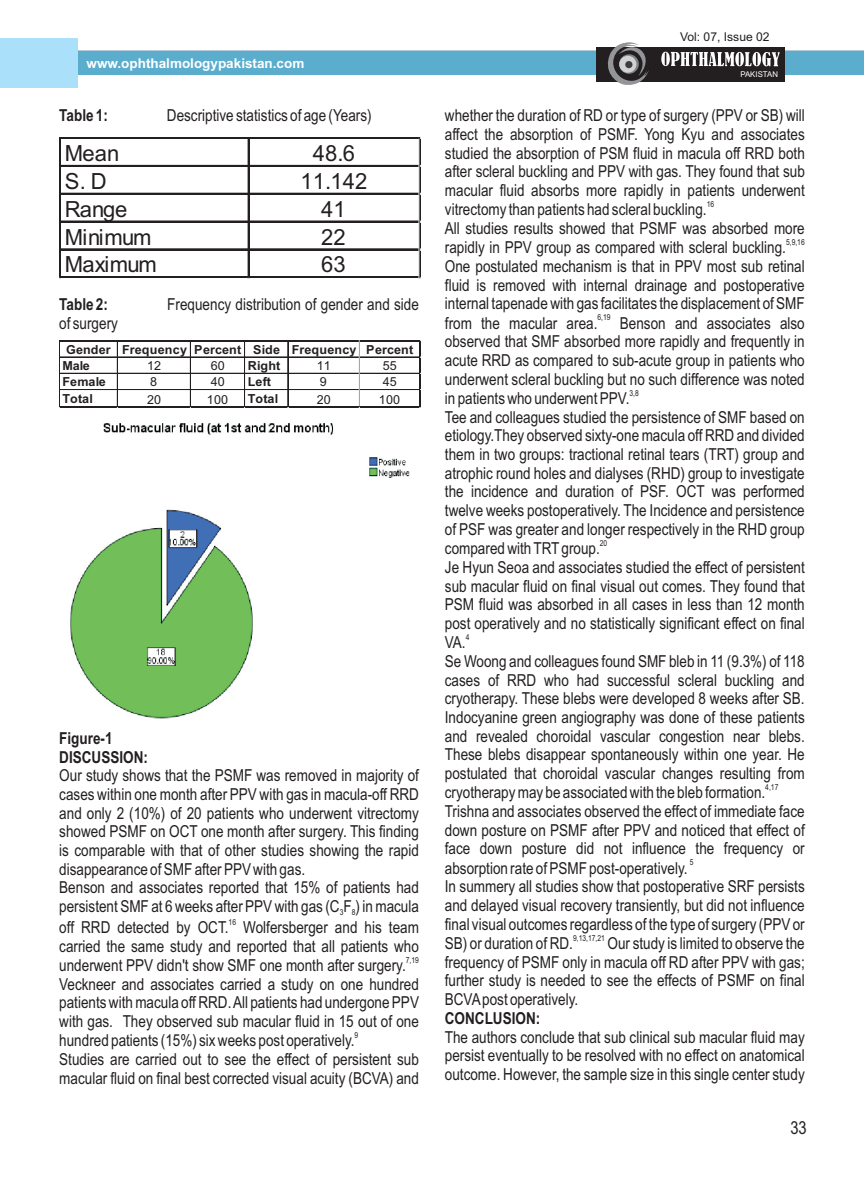
<style>
.page{position:relative;width:864px;height:1188px;background:#fff}
.page>*{position:absolute;margin:0;border:0;box-sizing:border-box;transform-origin:0 0}
.t1{font:22.2px "Arial";color:#231f20}
.t2{font:22.2px "Arial";letter-spacing:-.03em;color:#231f20}
.t3{font:18px "Arial Narrow";color:#231f20}
.t4{font:16.5px/18.8px "Arial Narrow";color:#231f20}
.t5{font:700 16.5px/18.9px "Arial Narrow";color:#231f20}
.t6{font:700 13.5px "Arial";color:#fff}
.t7{font:700 12.45px/16.4px "Arial";letter-spacing:.015em;color:#231f20}
.t8{font:12.45px "Arial";letter-spacing:.015em;color:#231f20}
.t9{font:12.15px "Arial";color:#231f20}
.t10{font:8.25px "Arial Narrow";color:#231f20}
.t11{font:7.95px "Arial";color:#fff}
</style>
<div class="page">
<div style="left:0;top:51px;width:864px;height:24px;background:#5aadcd"></div>
<div style="left:0;top:38px;width:78px;height:50px;background:#aae0f9"></div>
<div style="left:597px;top:47px;width:188px;height:34px;background:#231f20"></div>
<svg style="left:603px;top:42px;width:46px;height:43px"></svg>
<svg style="left:619px;top:54px;width:20px;height:20px"></svg>
<div style="left:619px;top:56px;width:17px;height:17px;background:#d1d2d4;border-radius:50%"></div>
<div style="left:625px;top:60px;width:8px;height:8px;background:#c4c5c7;border-radius:50%"></div>
<div style="left:625px;top:61px;width:8px;height:7px;background:#3e3e3f;border-radius:50%"></div>
<svg style="left:661px;top:51px;width:119px;height:16px"></svg>
<hr style="left:61px;top:138px;width:359px;height:1px;background:#231f20">
<hr style="left:61px;top:165px;width:359px;height:2px;background:#231f20">
<hr style="left:61px;top:193px;width:359px;height:2px;background:#231f20">
<hr style="left:61px;top:221px;width:359px;height:1px;background:#231f20">
<hr style="left:61px;top:249px;width:359px;height:1px;background:#231f20">
<hr style="left:59px;top:138px;width:2px;height:140px;background:#231f20">
<hr style="left:248px;top:139px;width:1px;height:139px;background:#231f20">
<hr style="left:61px;top:277px;width:359px;height:1px;background:#231f20">
<hr style="left:61px;top:276px;width:359px;height:1px;background:#231f20">
<hr style="left:419px;top:139px;width:1px;height:139px;background:#d8d9db">
<hr style="left:60px;top:341px;width:360px;height:1px;background:#231f20">
<hr style="left:60px;top:357px;width:359px;height:1px;background:#231f20">
<hr style="left:60px;top:373px;width:359px;height:1px;background:#231f20">
<hr style="left:60px;top:390px;width:359px;height:1px;background:#231f20">
<hr style="left:59px;top:341px;width:1px;height:66px;background:#231f20">
<hr style="left:60px;top:389px;width:359px;height:1px;background:#231f20">
<hr style="left:117px;top:341px;width:1px;height:65px;background:#231f20">
<hr style="left:190px;top:341px;width:1px;height:65px;background:#231f20">
<hr style="left:245px;top:341px;width:1px;height:65px;background:#231f20">
<hr style="left:244px;top:341px;width:1px;height:65px;background:#231f20">
<hr style="left:288px;top:341px;width:1px;height:65px;background:#231f20">
<hr style="left:60px;top:406px;width:360px;height:1px;background:#231f20">
<hr style="left:419px;top:341px;width:1px;height:66px;background:#231f20">
<hr style="left:359px;top:341px;width:1px;height:65px;background:#d8d9db">
<img style="left:70px;top:423px;width:340px;height:296px">
<p class="t6" style="left:87px;top:58px;width:219px">www.ophthalmologypakistan.com</p>
<p class="t5" style="left:59px;top:108px;width:50px">Table 1:</p>
<p class="t4" style="left:167px;top:108px;width:206px">Descriptive statistics of age (Years)</p>
<h1 class="t1" style="left:65px;top:145px;width:56px">Mean</h1>
<h1 class="t1" style="left:313px;top:145px;width:44px">48.6</h1>
<h1 class="t1" style="left:65px;top:173px;width:43px">S.D</h1>
<h1 class="t1" style="left:300px;top:173px;width:68px">11.142</h1>
<h1 class="t1" style="left:65px;top:201px;width:64px">Range</h1>
<h1 class="t1" style="left:321px;top:201px;width:26px">41</h1>
<h1 class="t2" style="left:65px;top:228px;width:88px">Minimum</h1>
<h1 class="t1" style="left:321px;top:228px;width:26px">22</h1>
<h1 class="t2" style="left:65px;top:256px;width:94px">Maximum</h1>
<h1 class="t1" style="left:321px;top:256px;width:26px">63</h1>
<p class="t5" style="left:59px;top:296px;width:50px">Table 2:</p>
<p class="t4" style="left:167px;top:296px;width:253px">Frequency distribution of gender and side</p>
<p class="t4" style="left:59px;top:315px;width:60px">of surgery</p>
<p class="t7" style="left:62px;top:342px;width:352px;text-indent:4px">Gender Frequency Percent Side Frequency Percent<br>Male</p>
<p class="t8" style="left:147px;top:361px;width:16px">12</p>
<p class="t8" style="left:211px;top:361px;width:16px">60</p>
<p class="t7" style="left:248px;top:359px;width:34px">Right</p>
<p class="t8" style="left:317px;top:361px;width:16px">11</p>
<p class="t8" style="left:383px;top:361px;width:16px">55</p>
<p class="t7" style="left:62px;top:375px;width:45px">Female</p>
<p class="t8" style="left:150px;top:377px;width:8px">8</p>
<p class="t8" style="left:211px;top:377px;width:16px">40</p>
<p class="t7" style="left:248px;top:375px;width:25px">Left</p>
<p class="t8" style="left:320px;top:377px;width:8px">9</p>
<p class="t8" style="left:383px;top:377px;width:16px">45</p>
<p class="t7" style="left:62px;top:391px;width:32px">Total</p>
<p class="t8" style="left:147px;top:394px;width:16px">20</p>
<p class="t8" style="left:207px;top:394px;width:23px">100</p>
<p class="t7" style="left:248px;top:391px;width:32px">Total</p>
<p class="t8" style="left:317px;top:394px;width:16px">20</p>
<p class="t8" style="left:379px;top:394px;width:23px">100</p>
<p class="t5" style="left:59px;top:730px;width:90px">Figure-1<br>DISCUSSION:</p>
<p class="t4" style="left:59px;top:768px;width:361px">Our study shows that the PSMF was removed in majority of cases within one month after PPV with gas in macula-off RRD and only 2 (10%) of 20 patients who underwent vitrectomy showed PSMF on OCT one month after surgery. This finding is comparable with that of other studies showing the rapid disappearance of SMF after PPV with gas.<br>Benson and associates reported that 15% of patients had persistent SMF at 6 weeks after PPV with gas (C F ) in macula</p>
<p class="t10" style="left:340px;top:909px;width:17px">3 8</p>
<p class="t10" style="left:229px;top:919px;width:9px">16</p>
<p class="t4" style="left:59px;top:919px;width:361px">off RRD detected by OCT. Wolfersberger and his team carried the same study and reported that all patients who</p>
<p class="t10" style="left:406px;top:957px;width:15px">7,19</p>
<p class="t4" style="left:59px;top:957px;width:361px">underwent PPV didn't show SMF one month after surgery.<br>Veckneer and associates carried a study on one hundred patients with macula off RRD. All patients had undergone PPV with gas. They observed sub macular fluid in 15 out of one</p>
<p class="t10" style="left:355px;top:1032px;width:5px">9</p>
<p class="t4" style="left:59px;top:1033px;width:361px">hundred patients (15%) six weeks post operatively.<br>Studies are carried out to see the effect of persistent sub macular fluid on final best corrected visual acuity (BCVA) and</p>
<p class="t9" style="left:680px;top:32px;width:91px">Vol: 07, Issue 02</p>
<p class="t11" style="left:740px;top:71px;width:39px">PAKISTAN</p>
<p class="t4" style="left:445px;top:108px;width:362px;text-align:justify">whether the duration of RD or type of surgery (PPV or SB) will affect the absorption of PSMF. Yong Kyu and associates studied the absorption of PSM fluid in macula off RRD both after scleral buckling and PPV with gas. They found that sub macular fluid absorbs more rapidly in patients underwent</p>
<p class="t10" style="left:707px;top:201px;width:9px">16</p>
<p class="t4" style="left:445px;top:202px;width:361px">vitrectomy than patients had scleral buckling.<br>All studies results showed that PSMF was absorbed more</p>
<p class="t10" style="left:786px;top:239px;width:20px">5,9,16</p>
<p class="t4" style="left:445px;top:240px;width:361px">rapidly in PPV group as compared with scleral buckling.<br>One postulated mechanism is that in PPV most sub retinal fluid is removed with internal drainage and postoperative internal tapenade with gas facilitates the displacement of SMF</p>
<p class="t10" style="left:597px;top:314px;width:15px">6,19</p>
<p class="t4" style="left:445px;top:315px;width:154px">from the macular area.</p>
<p class="t4" style="left:445px;top:315px;width:361px;text-align:justify;text-indent:175px">Benson and associates also observed that SMF absorbed more rapidly and frequently in acute RRD as compared to sub-acute group in patients who underwent scleral buckling but no such difference was noted</p>
<p class="t10" style="left:629px;top:390px;width:11px">3,8</p>
<p class="t4" style="left:445px;top:390px;width:361px">in patients who underwent PPV.<br>Tee and colleagues studied the persistence of SMF based on etiology.They observed sixty-one macula off RRD and divided them in two groups: tractional retinal tears (TRT) group and atrophic round holes and dialyses (RHD) group to investigate the incidence and duration of PSF. OCT was performed twelve weeks postoperatively. The Incidence and persistence of PSF was greater and longer respectively in the RHD group</p>
<p class="t10" style="left:600px;top:540px;width:9px">20</p>
<p class="t4" style="left:445px;top:540px;width:361px">compared with TRTgroup.<br>Je Hyun Seoa and associates studied the effect of persistent sub macular fluid on final visual out comes. They found that PSM fluid was absorbed in all cases in less than 12 month post operatively and no statistically significant effect on final</p>
<p class="t10" style="left:466px;top:634px;width:5px">4</p>
<p class="t4" style="left:445px;top:635px;width:361px">VA.<br>Se Woong and colleagues found SMF bleb in 11 (9.3%) of 118 cases of RRD who had successful scleral buckling and cryotherapy. These blebs were developed 8 weeks after SB.<br>Indocyanine green angiography was done of these patients and revealed choroidal vascular congestion near blebs.<br>These blebs disappear spontaneously within one year. He postulated that choroidal vascular changes resulting from</p>
<p class="t10" style="left:765px;top:784px;width:15px">4,17</p>
<p class="t4" style="left:445px;top:785px;width:361px">cryotherapy may be associated with the bleb formation.<br>Trishna and associates observed the effect of immediate face down posture on PSMF after PPV and noticed that effect of face down posture did not influence the frequency or</p>
<p class="t10" style="left:690px;top:859px;width:5px">5</p>
<p class="t4" style="left:445px;top:860px;width:361px">absorption rate of PSMF post-operatively.<br>In summery all studies show that postoperative SRF persists and delayed visual recovery transiently, but did not influence final visual outcomes regardless of the type of surgery (PPV or</p>
<p class="t10" style="left:573px;top:935px;width:33px">9,13,17,21</p>
<p class="t4" style="left:445px;top:935px;width:361px;text-align:justify;text-indent:163px">Our study is limited to observe the frequency of PSMF only in macula off RD after PPV with gas; further study is needed to see the effects of PSMF on final BCVApost operatively.</p>
<p class="t5" style="left:445px;top:1010px;width:97px">CONCLUSION:</p>
<p class="t4" style="left:445px;top:1029px;width:361px;text-align:justify">The authors conclude that sub clinical sub macular fluid may persist eventually to be resolved with no effect on anatomical outcome. However, the sample size in this single center study</p>
<p class="t4" style="left:445px;top:935px;width:130px">SB) or duration of RD.</p>
<p class="t3" style="left:790px;top:1121px;width:18px">33</p>
</div>
